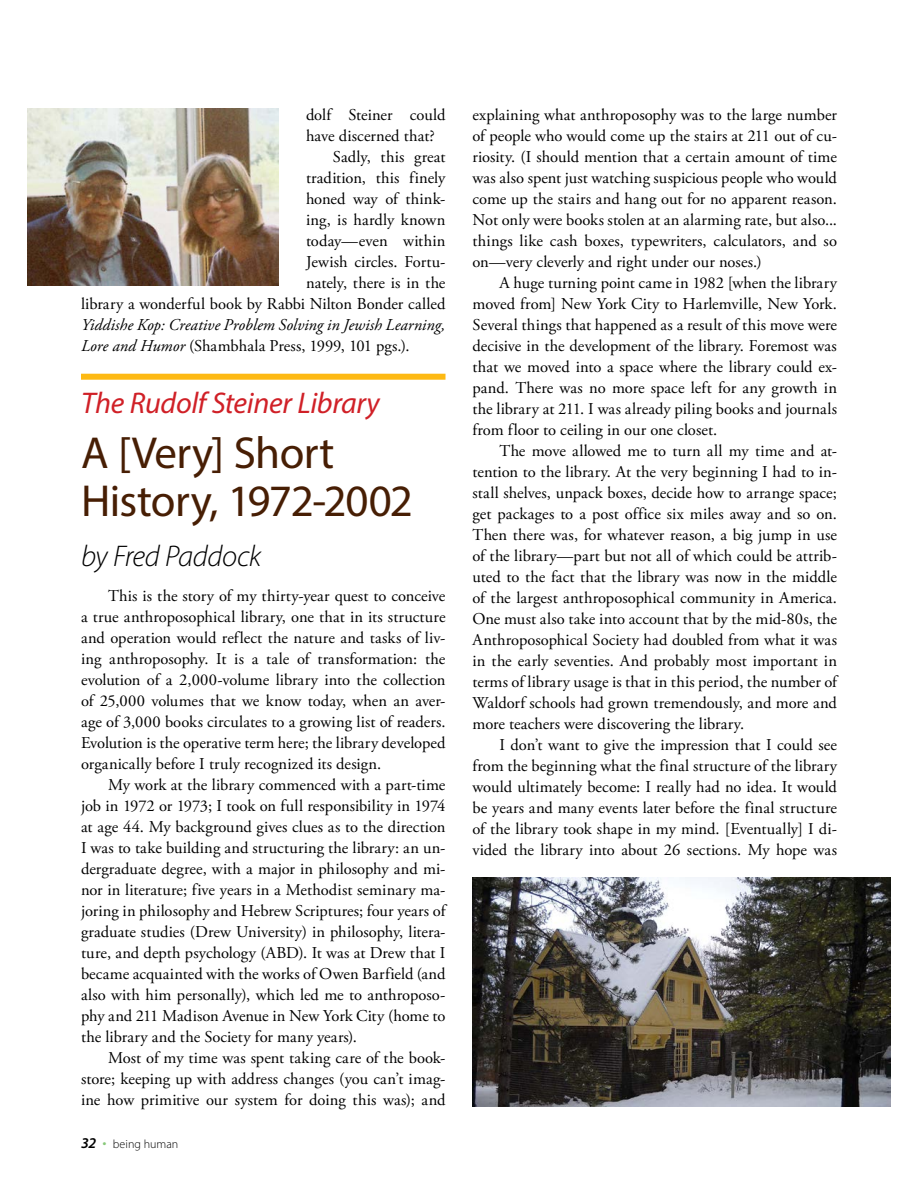
<style>
.page{position:relative;width:918px;height:1188px;background:#fff}
.page>*{position:absolute;margin:0;border:0;box-sizing:border-box;transform-origin:0 0}
.t1{font:45px/48px "Myriad Pro";letter-spacing:-.015em;color:#471e04}
.t2{font:italic 30px "Myriad Pro";letter-spacing:-.01em;color:#d02027}
.t3{font:italic 300 30px "Myriad Pro";letter-spacing:-.02em;color:#000}
.t4{font:16.5px/21px "Adobe Garamond Pro";letter-spacing:.005em;color:#000;text-align:justify}
.t5{font:italic 16.5px/21px "Adobe Garamond Pro";letter-spacing:.005em;color:#000}
.t6{font:300 12px "Myriad Pro";letter-spacing:.005em;color:#000}
.s1{font-style:normal}
.s2{font-weight:600;font-style:italic;font-size:15px}
.s3{font-size:16.5px;color:#87c879}
</style>
<div class="page">
<div style="left:81px;top:374px;width:365px;height:6px;background:#fdb913"></div>
<img style="left:472px;top:878px;width:419px;height:229px">
<img style="left:27px;top:108px;width:252px;height:177px">
<p class="t4" style="left:306px;top:105px;width:141px">dolf Steiner could</p>
<p class="t4" style="left:306px;top:126px;width:130px">have discerned that?</p>
<p class="t4" style="left:333px;top:147px;width:114px">Sadly, this great</p>
<p class="t4" style="left:306px;top:168px;width:141px">tradition, this finely</p>
<p class="t4" style="left:306px;top:189px;width:141px">honed way of think-</p>
<p class="t4" style="left:306px;top:210px;width:141px">ing, is hardly known</p>
<p class="t4" style="left:306px;top:231px;width:141px">today—even within</p>
<p class="t4" style="left:306px;top:252px;width:141px">Jewish circles. Fortu-</p>
<p class="t4" style="left:306px;top:273px;width:141px">nately, there is in the</p>
<p class="t4" style="left:81px;top:294px;width:366px">library a wonderful book by Rabbi Nilton Bonder called</p>
<p class="t5" style="left:81px;top:315px;width:366px">Yiddishe Kop: Creative Problem Solving in Jewish Learning,<br>Lore and Humor <span class="s1">(Shambhala Press, 1999, 101 pgs.).</span></p>
<h2 class="t2" style="left:81px;top:385px;width:300px">The Rudolf Steiner Library</h2>
<h1 class="t1" style="left:81px;top:428px;width:333px">A [Very] Short<br>History, 1972-2002</h1>
<h2 class="t3" style="left:81px;top:538px;width:182px">by Fred Paddock</h2>
<p class="t4" style="left:81px;top:586px;width:366px;text-indent:27px">This is the story of my thirty-year quest to conceive a true anthroposophical library, one that in its structure and operation would reflect the nature and tasks of liv&shy;ing anthroposophy. It is a tale of transformation: the evolution of a 2,000-volume library into the collection of 25,000 volumes that we know today, when an aver&shy;age of 3,000 books circulates to a growing list of readers.<br>Evolution is the operative term here; the library developed organically before I truly recognized its design.</p>
<p class="t4" style="left:81px;top:775px;width:366px;text-indent:27px">My work at the library commenced with a part-time job in 1972 or 1973; I took on full responsibility in 1974 at age 44. My background gives clues as to the direction I was to take building and structuring the library: an un&shy;dergraduate degree, with a major in philosophy and mi&shy;nor in literature; five years in a Methodist seminary ma&shy;joring in philosophy and Hebrew Scriptures; four years of graduate studies (Drew University) in philosophy, litera&shy;ture, and depth psychology (ABD). It was at Drew that I became acquainted with the works of Owen Barfield (and also with him personally), which led me to anthroposo&shy;phy and 211 Madison Avenue in New York City (home to the library and the Society for many years).</p>
<p class="t4" style="left:81px;top:1048px;width:366px;text-indent:27px">Most of my time was spent taking care of the book&shy;store; keeping up with address changes (you can’t imag&shy;ine how primitive our system for doing this was); and</p>
<p class="t6" style="left:81px;top:1137px;width:99px"><span class="s2">32</span> <span class="s3">•</span> being human</p>
<p class="t4" style="left:472px;top:105px;width:366px">explaining what anthroposophy was to the large number of people who would come up the stairs at 211 out of cu&shy;riosity. (I should mention that a certain amount of time was also spent just watching suspicious people who would come up the stairs and hang out for no apparent reason.<br>Not only were books stolen at an alarming rate, but also... things like cash boxes, typewriters, calculators, and so on—very cleverly and right under our noses.)</p>
<p class="t4" style="left:472px;top:273px;width:366px;text-indent:27px">A huge turning point came in 1982 [when the library moved from] New York City to Harlemville, New York.<br>Several things that happened as a result of this move were decisive in the development of the library. Foremost was that we moved into a space where the library could ex&shy;pand. There was no more space left for any growth in the library at 211. I was already piling books and journals from floor to ceiling in our one closet.</p>
<p class="t4" style="left:472px;top:441px;width:366px;text-indent:27px">The move allowed me to turn all my time and at&shy;tention to the library. At the very beginning I had to in&shy;stall shelves, unpack boxes, decide how to arrange space; get packages to a post office six miles away and so on.<br>Then there was, for whatever reason, a big jump in use of the library—part but not all of which could be attrib&shy;uted to the fact that the library was now in the middle of the largest anthroposophical community in America.<br>One must also take into account that by the mid-80s, the Anthroposophical Society had doubled from what it was in the early seventies. And probably most important in terms of library usage is that in this period, the number of Waldorf schools had grown tremendously, and more and more teachers were discovering the library.</p>
<p class="t4" style="left:472px;top:735px;width:366px;text-indent:27px">I don’t want to give the impression that I could see from the beginning what the final structure of the library would ultimately become: I really had no idea. It would be years and many events later before the final structure of the library took shape in my mind. [Eventually] I di&shy;vided the library into about 26 sections. My hope was</p>
</div>
